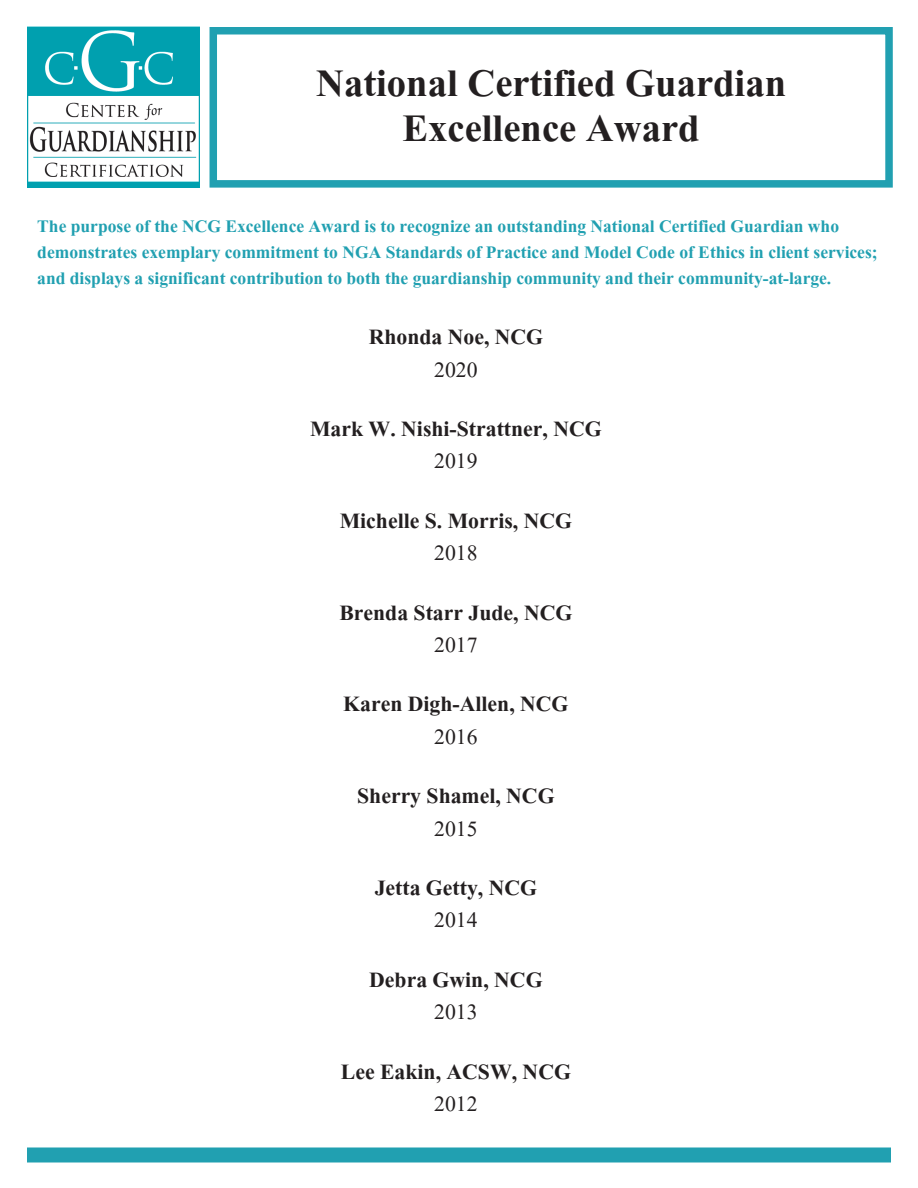
<style>
.page{position:relative;width:918px;height:1188px;background:#fff}
.page>*{position:absolute;margin:0;border:0;box-sizing:border-box;transform-origin:0 0}
.t1{font:700 48px/45px "Aparajita";color:#231f20;text-align:center}
.t2{font:700 27px/59.4px "Aparajita";color:#231f20;text-align:center}
.t3{font:27px "Aparajita";color:#231f20}
.t4{font:700 21.75px/26.1px "Aparajita";color:#21a0b1}
.s1{font-weight:400}
</style>
<div class="page">
<div style="left:27px;top:1148px;width:864px;height:14px;background:#21a0b1"></div>
<div style="left:210px;top:27px;width:683px;height:161px;border:8px solid #21a0b1"></div>
<img style="left:27px;top:27px;width:173px;height:160px">
<p class="t1" style="left:316px;top:66px;width:472px">National Certified Guardian<br>Excellence Award</p>
<p class="t4" style="left:37px;top:215px;width:842px">The purpose of the NCG Excellence Award is to recognize an outstanding National Certified Guardian who demonstrates exemplary commitment to NGA Standards of Practice and Model Code of Ethics in client services; and displays a significant contribution to both the guardianship community and their community-at-large.</p>
<p class="t2" style="left:369px;top:324px;width:176px;line-height:32.4px">Rhonda Noe, NCG<br><span class="s1">2020</span></p>
<p class="t2" style="left:310px;top:415px;width:293px;line-height:32.4px">Mark W. Nishi-Strattner, NCG<br><span class="s1">2019</span></p>
<p class="t2" style="left:340px;top:494px;width:234px">Michelle S. Morris, NCG</p>
<p class="t3" style="left:434px;top:540px;width:45px">2018</p>
<p class="t2" style="left:339px;top:586px;width:235px">Brenda Starr Jude, NCG</p>
<p class="t2" style="left:343px;top:618px;width:227px"><span class="s1">2017<br></span>Karen Digh-Allen, NCG</p>
<p class="t3" style="left:434px;top:723px;width:45px">2016</p>
<p class="t2" style="left:357px;top:769px;width:199px">Sherry Shamel, NCG</p>
<p class="t2" style="left:375px;top:802px;width:164px"><span class="s1">2015<br></span>Jetta Getty, NCG</p>
<p class="t3" style="left:434px;top:907px;width:45px">2014</p>
<p class="t2" style="left:369px;top:953px;width:175px">Debra Gwin, NCG</p>
<p class="t2" style="left:341px;top:985px;width:232px"><span class="s1">2013<br></span>Lee Eakin, ACSW, NCG</p>
<p class="t3" style="left:434px;top:1091px;width:45px">2012</p>
</div>
